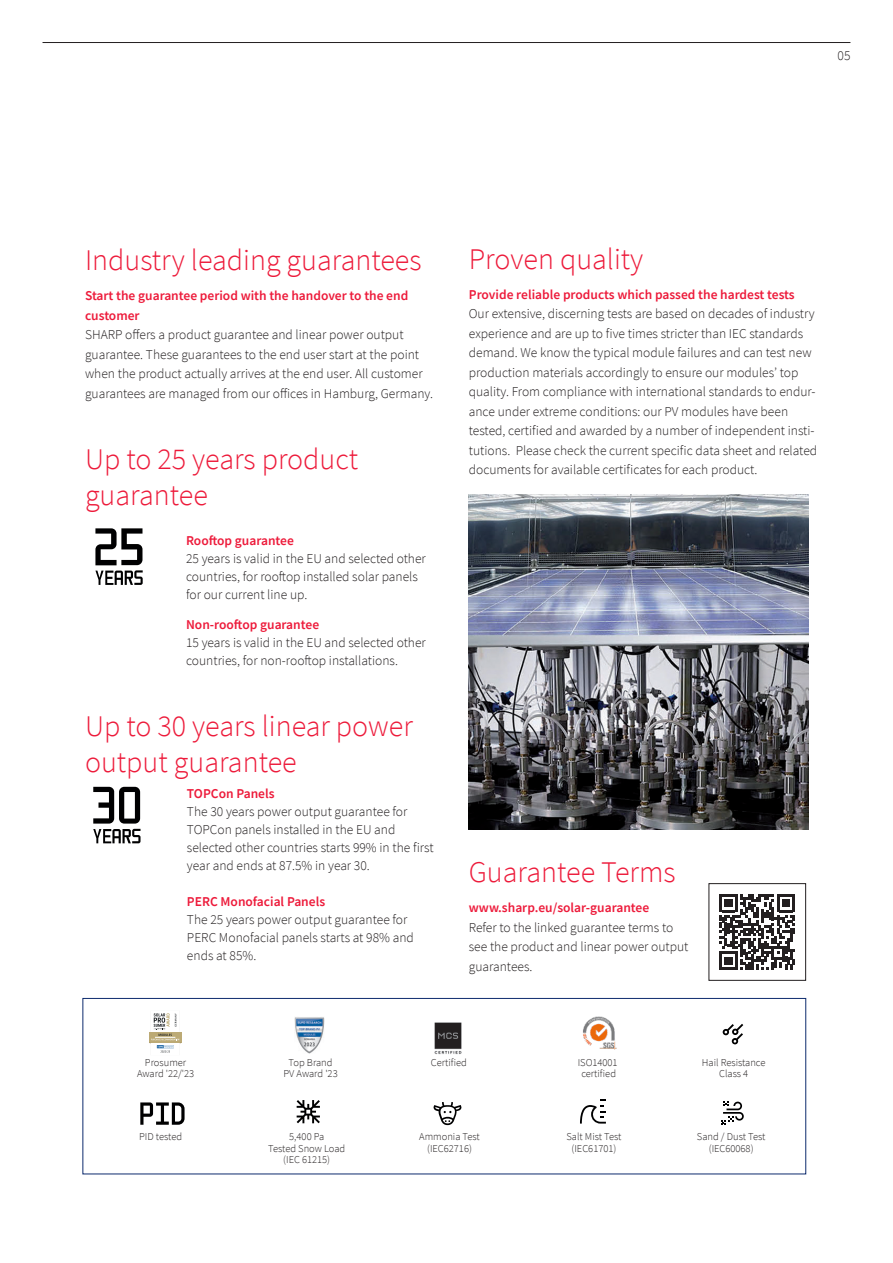
<style>
.page{position:relative;width:893px;height:1263px;background:#fff}
.page>*{position:absolute;margin:0;border:0;box-sizing:border-box;transform-origin:0 0}
.Intro_Rot{font:300 30px/36px "Source Sans Pro";color:#ed1a3a}
.Intro{font:300 13.5px/19.5px "Source Sans Pro";color:#231f20}
.Body_Text{font:300 13.5px/18px "Source Sans Pro";color:#231f20}
.Intro_Rot-2{font:300 13.5px/19.5px "Source Sans Pro";color:#231f20}
.Intro-2{font:600 13.5px/19.5px "Source Sans Pro";color:#ed1a3a}
.Body_Text-2{font:600 13.5px "Source Sans Pro";color:#ed1a3a}
.Body_Text-3{font:300 10.5px/11.4px "Source Sans Pro";color:#231f20;text-align:center}
.s1{font-weight:600;color:#ed1a3a}
</style>
<div class="page">
<img style="left:469px;top:494px;width:339px;height:335px">
<hr style="left:43px;top:42px;width:807px;height:1px;background:#231f20">
<svg style="left:719px;top:894px;width:76px;height:76px"></svg>
<div style="left:709px;top:883px;width:97px;height:97px;border:1px solid #231f20"></div>
<svg style="left:95px;top:528px;width:48px;height:57px"></svg>
<svg style="left:93px;top:829px;width:48px;height:14px"></svg>
<svg style="left:93px;top:787px;width:47px;height:36px"></svg>
<div style="left:82px;top:998px;width:724px;height:176px;border:1px solid #0d2b6d"></div>
<img style="left:295px;top:1017px;width:30px;height:36px">
<svg style="left:723px;top:1024px;width:20px;height:20px"></svg>
<svg style="left:149px;top:1013px;width:32px;height:40px"></svg>
<img style="left:583px;top:1016px;width:34px;height:34px">
<img style="left:434px;top:1022px;width:28px;height:33px">
<svg style="left:434px;top:1102px;width:27px;height:23px"></svg>
<svg style="left:580px;top:1099px;width:26px;height:24px"></svg>
<svg style="left:721px;top:1101px;width:23px;height:24px"></svg>
<svg style="left:297px;top:1100px;width:23px;height:23px"></svg>
<svg style="left:140px;top:1102px;width:45px;height:23px"></svg>
<p class="Intro" style="left:837px;top:46px;width:14px">05</p>
<p class="Intro_Rot" style="left:85px;top:242px;width:338px">Industry leading guarantees</p>
<p class="Intro-2" style="left:85px;top:286px;width:325px">Start the guarantee period with the handover to the end customer</p>
<p class="Intro" style="left:85px;top:325px;width:350px">SHARP offers a product guarantee and linear power output guarantee. These guarantees to the end user start at the point when the product actually arrives at the end user. All customer guarantees are managed from our offices in Hamburg, Germany.</p>
<p class="Intro_Rot" style="left:85px;top:441px;width:274px">Up to 25 years product guarantee</p>
<p class="Body_Text" style="left:186px;top:531px;width:241px"><span class="s1">Rooftop guarantee<br></span>25 years is valid in the EU and selected other countries, for rooftop installed solar panels for our current line up.</p>
<p class="Body_Text" style="left:186px;top:615px;width:241px"><span class="s1">Non-rooftop guarantee<br></span>15 years is valid in the EU and selected other countries, for non-rooftop installations.</p>
<p class="Intro_Rot" style="left:85px;top:707px;width:329px">Up to 30 years linear power output guarantee</p>
<p class="Body_Text-2" style="left:187px;top:784px;width:89px">TOPCon Panels</p>
<p class="Body_Text" style="left:187px;top:802px;width:248px">The 30 years power output guarantee for TOPCon panels installed in the EU and selected other countries starts 99% in the first year and ends at 87.5% in year 30.</p>
<p class="Body_Text-2" style="left:187px;top:892px;width:140px">PERC Monofacial Panels</p>
<p class="Body_Text" style="left:187px;top:910px;width:228px">The 25 years power output guarantee for<br>PERC Monofacial panels starts at 98% and ends at 85%.</p>
<p class="Intro_Rot" style="left:469px;top:241px;width:176px">Proven quality</p>
<p class="Intro-2" style="left:469px;top:284px;width:327px">Provide reliable products which passed the hardest tests</p>
<p class="Intro" style="left:469px;top:304px;width:350px">Our extensive, discerning tests are based on decades of industry experience and are up to five times stricter than IEC standards demand. We know the typical module failures and can test new production materials accordingly to ensure our modules’ top quality. From compliance with international standards to endur&shy;ance under extreme conditions: our PV modules have been tested, certified and awarded by a number of independent insti&shy;tutions. Please check the current specific data sheet and related documents for available certificates for each product.</p>
<p class="Intro_Rot" style="left:469px;top:854px;width:208px">Guarantee Terms</p>
<p class="Intro_Rot-2" style="left:469px;top:898px;width:221px"><span class="s1">www.sharp.eu/solar-guarantee<br></span>Refer to the linked guarantee terms to see the product and linear power output</p>
<p class="Intro_Rot-2" style="left:469px;top:957px;width:65px">guarantees.</p>
<p class="Body_Text-3" style="left:137px;top:1057px;width:59px">Prosumer<br>Award '22/'23</p>
<p class="Body_Text-3" style="left:139px;top:1131px;width:44px">PID tested</p>
<p class="Body_Text-3" style="left:284px;top:1057px;width:56px">Top Brand<br>PV Award '23</p>
<p class="Body_Text-3" style="left:268px;top:1131px;width:79px">5,400 Pa<br>Tested Snow Load</p>
<p class="Body_Text-3" style="left:283px;top:1154px;width:48px">(IEC 61215)</p>
<p class="Body_Text-3" style="left:431px;top:1057px;width:38px">Certified</p>
<p class="Body_Text-3" style="left:578px;top:1057px;width:41px">ISO14001 certified</p>
<p class="Body_Text-3" style="left:702px;top:1057px;width:65px">Hail Resistance<br>Class 4</p>
<p class="Body_Text-3" style="left:419px;top:1131px;width:62px">Ammonia Test (IEC62716)</p>
<p class="Body_Text-3" style="left:566px;top:1131px;width:56px">Salt Mist Test (IEC61701)</p>
<p class="Body_Text-3" style="left:697px;top:1131px;width:70px">Sand / Dust Test (IEC60068)</p>
</div>
